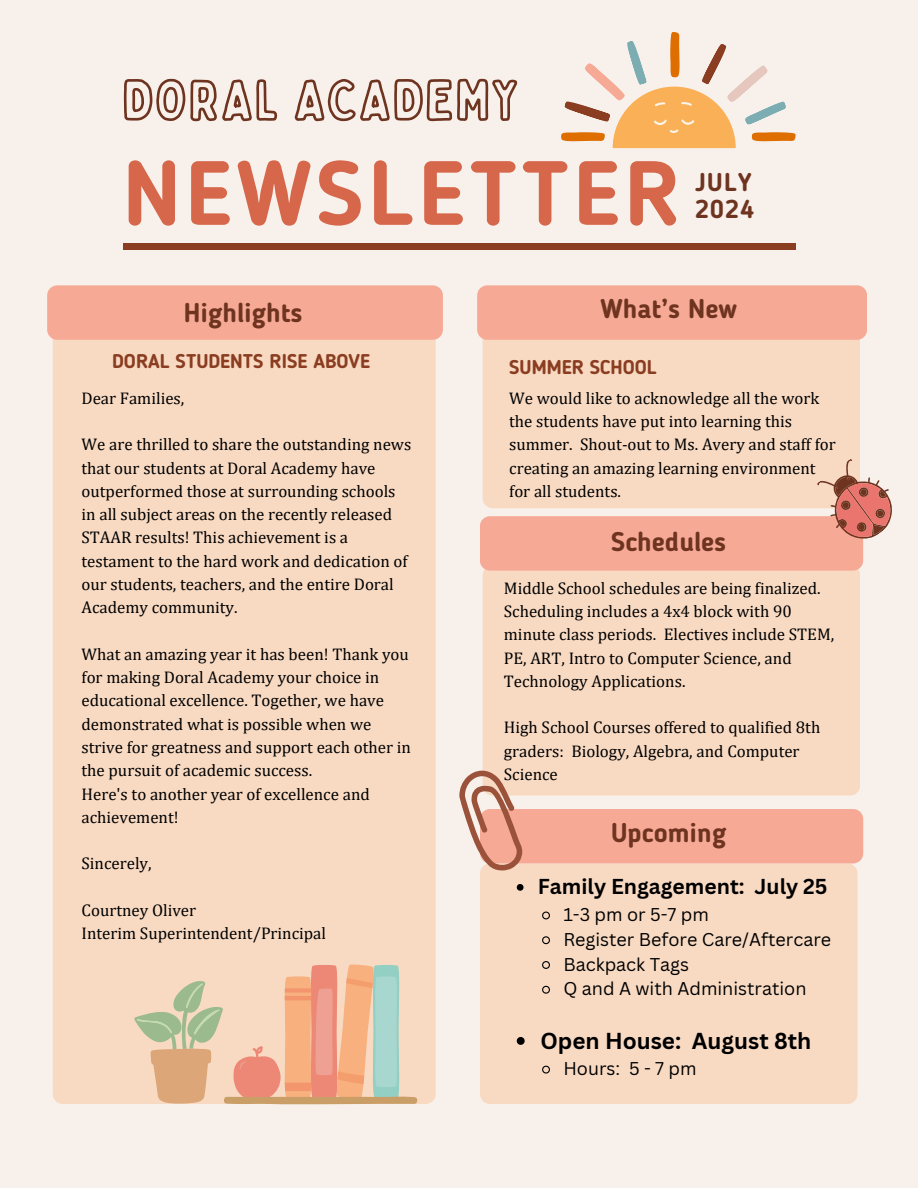
<style>
.page{position:relative;width:918px;height:1188px;background:#f8f1eb}
.page>*{position:absolute;margin:0;border:0;box-sizing:border-box;transform-origin:0 0}
.t1{font:700 90.3px "Blogger Sans";letter-spacing:.05em;color:#d6674a}
.t2{font:700 26.85px "Blogger Sans";color:#6e3420}
.t3{font:700 25.35px "Blogger Sans";letter-spacing:.05em;color:#6e3420}
.t4{font:700 22.5px "Canva Sans";color:#000}
.t5{font:700 21px "Canva Sans";color:#000}
.t6{font:700 19.8px "Blogger Sans";color:#8a3d21}
.t7{font:18px "Canva Sans";color:#000}
.t8{font:16.95px/23.2px "Cambria";color:#000}
</style>
<div class="page">
<svg style="left:561px;top:32px;width:234px;height:116px"></svg>
<div style="left:53px;top:340px;width:383px;height:764px;background:#f8dac3"></div>
<div style="left:47px;top:285px;width:396px;height:55px;background:#f6aa96"></div>
<div style="left:483px;top:571px;width:377px;height:200px;background:#f8dac3"></div>
<div style="left:483px;top:340px;width:377px;height:111px;background:#f8dac3"></div>
<div style="left:477px;top:285px;width:390px;height:55px;background:#f6aa96"></div>
<div style="left:123px;top:243px;width:672px;height:6px;background:#8a3d21"></div>
<div style="left:480px;top:870px;width:378px;height:234px;background:#f8dac3"></div>
<svg style="left:459px;top:771px;width:404px;height:99px"></svg>
<svg style="left:480px;top:451px;width:412px;height:120px;background:#f3c1ae"></svg>
<svg style="left:134px;top:964px;width:283px;height:140px;background:#e5c0a3"></svg>
<svg style="left:123px;top:78px;width:395px;height:44px"></svg>
<svg style="left:517px;top:884px;width:7px;height:7px"></svg>
<svg style="left:541px;top:911px;width:10px;height:9px"></svg>
<svg style="left:541px;top:935px;width:10px;height:10px"></svg>
<svg style="left:541px;top:960px;width:10px;height:10px"></svg>
<svg style="left:541px;top:985px;width:10px;height:9px"></svg>
<svg style="left:517px;top:1037px;width:8px;height:8px"></svg>
<svg style="left:541px;top:1065px;width:10px;height:9px"></svg>
<p class="t1" style="left:123px;top:156px;width:559px">NEWSLETTER</p>
<p class="t3" style="left:695px;top:171px;width:58px">JULY</p>
<p class="t3" style="left:695px;top:199px;width:60px">2024</p>
<h2 class="t2" style="left:184px;top:302px;width:120px">Highlights</h2>
<h1 class="t6" style="left:112px;top:353px;width:260px">DORAL STUDENTS RISE ABOVE</h1>
<p class="t8" style="left:82px;top:386px;width:104px">Dear Families,</p>
<p class="t8" style="left:82px;top:433px;width:331px">We are thrilled to share the outstanding news that our students at Doral Academy have outperformed those at surrounding schools in all subject areas on the recently released STAAR results! This achievement is a testament to the hard work and dedication of our students, teachers, and the entire Doral Academy community.</p>
<p class="t8" style="left:82px;top:642px;width:331px">What an amazing year it has been! Thank you for making Doral Academy your choice in educational excellence. Together, we have demonstrated what is possible when we strive for greatness and support each other in the pursuit of academic success.</p>
<p class="t8" style="left:82px;top:782px;width:290px">Here's to another year of excellence and achievement!</p>
<h4 class="t8" style="left:82px;top:852px;width:72px">Sincerely,</h4>
<h6 class="t8" style="left:82px;top:898px;width:116px">Courtney Oliver</h6>
<p class="t8" style="left:82px;top:921px;width:246px">Interim Superintendent/Principal</p>
<p class="t2" style="left:600px;top:298px;width:138px">What’s New</p>
<p class="t6" style="left:509px;top:359px;width:149px">SUMMER SCHOOL</p>
<p class="t8" style="left:509px;top:386px;width:328px">We would like to acknowledge all the work the students have put into learning this summer. Shout-out to Ms. Avery and staff for creating an amazing learning environment for all students.</p>
<h6 class="t2" style="left:611px;top:531px;width:116px">Schedules</h6>
<h3 class="t8" style="left:504px;top:576px;width:332px">Middle School schedules are being finalized.<br>Scheduling includes a 4x4 block with 90 minute class periods. Electives include STEM, PE, ART, Intro to Computer Science, and Technology Applications.</h3>
<h4 class="t8" style="left:504px;top:716px;width:318px">High School Courses offered to qualified 8th graders: Biology, Algebra, and Computer<br>Science</h4>
<p class="t2" style="left:611px;top:822px;width:117px">Upcoming</p>
<p class="t5" style="left:538px;top:872px;width:291px">Family Engagement: July 25</p>
<h4 class="t7" style="left:563px;top:902px;width:147px">1-3 pm or 5-7 pm</h4>
<p class="t7" style="left:563px;top:927px;width:269px">Register Before Care/Aftercare</p>
<p class="t7" style="left:563px;top:951px;width:127px">Backpack Tags</p>
<p class="t7" style="left:563px;top:976px;width:245px">Q and A with Administration</p>
<h4 class="t4" style="left:540px;top:1025px;width:273px">Open House: August 8th</h4>
<p class="t7" style="left:563px;top:1056px;width:135px">Hours: 5 - 7 pm</p>
</div>
